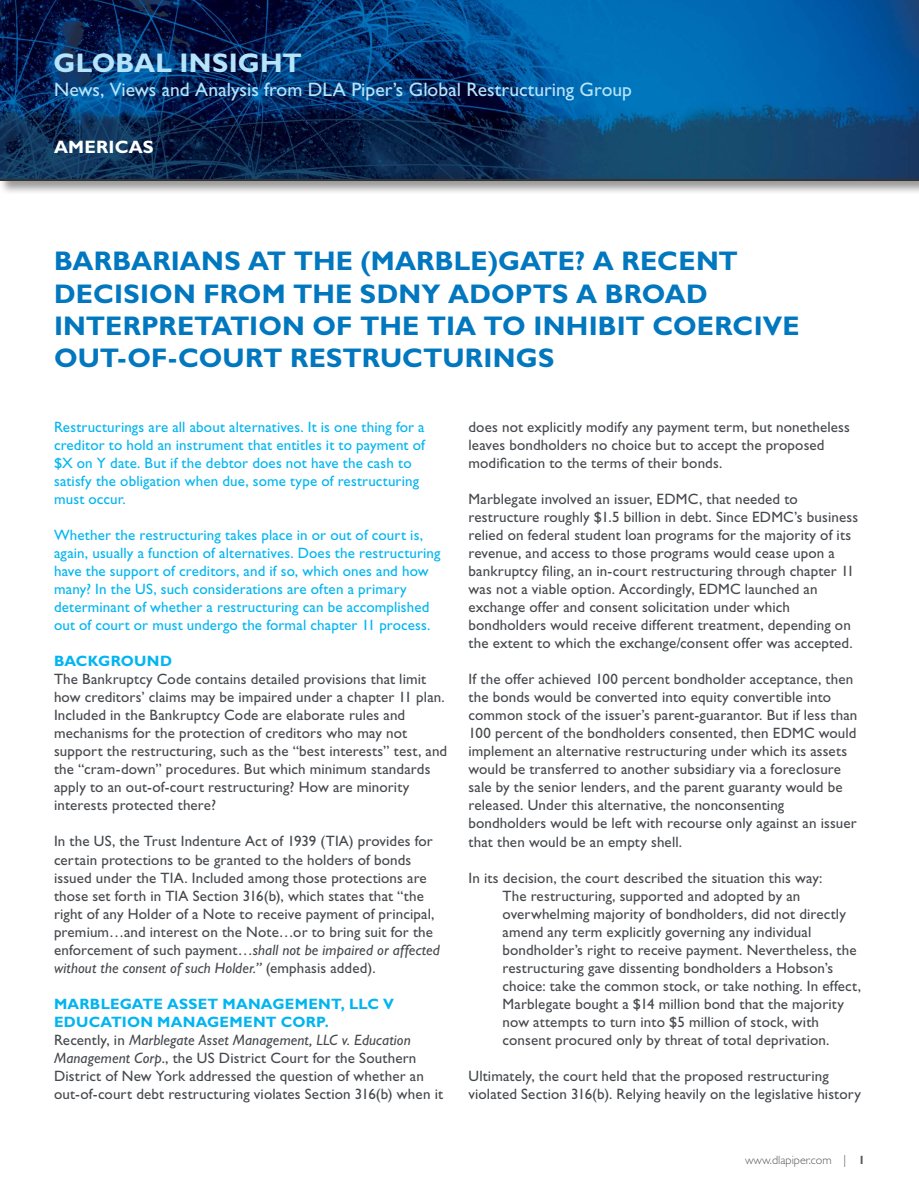
<style>
.page{position:relative;width:919px;height:1187px;background:#fff}
.page>*{position:absolute;margin:0;border:0;box-sizing:border-box;transform-origin:0 0}
.t1{font:700 27px/32.4px "Gill Sans Std";letter-spacing:.005em;color:#0077be}
.t2{font:700 27px "Gill Sans Std";letter-spacing:.005em;color:#b6e4fa}
.t3{font:19.5px "Gill Sans Std";color:#b6e4fa}
.t4{font:700 18px "Gill Sans Std";letter-spacing:.01em;color:#fff}
.t5{font:15px/18px "Gill Sans Std";letter-spacing:.01em;color:#46494d}
.t6{font:15px/18px "Gill Sans Std";letter-spacing:.01em;color:#00b5f1}
.t7{font:700 15px "Gill Sans Std";letter-spacing:.015em;color:#00b5f1}
.t8{font:300 12px "Gill Sans Std";color:#58595b}
.s1{font-style:italic}
.s2{font-weight:700;color:#00b5f1}
.s3{font-weight:700}
</style>
<div class="page">
<div style="left:0;top:0;width:918px;height:195px;background:#000;opacity:.4"></div>
<img style="left:0;top:0;width:918px;height:178px">
<h1 class="t2" style="left:54px;top:47px;width:250px">GLOBAL INSIGHT</h1>
<h2 class="t3" style="left:54px;top:78px;width:579px">News, Views and Analysis from DLA Piper’s Global Restructuring Group</h2>
<p class="t4" style="left:54px;top:137px;width:101px">AMERICAS</p>
<h1 class="t1" style="left:54px;top:245px;width:747px">BARBARIANS AT THE (MARBLE)GATE? A RECENT DECISION FROM THE SDNY ADOPTS A BROAD INTERPRETATION OF THE TIA TO INHIBIT COERCIVE OUT-OF-COURT RESTRUCTURINGS</h1>
<p class="t6" style="left:54px;top:418px;width:372px">Restructurings are all about alternatives. It is one thing for a creditor to hold an instrument that entitles it to payment of $X on Y date. But if the debtor does not have the cash to satisfy the obligation when due, some type of restructuring must occur.</p>
<p class="t6" style="left:54px;top:526px;width:388px">Whether the restructuring takes place in or out of court is, again, usually a function of alternatives. Does the restructuring have the support of creditors, and if so, which ones and how many? In the US, such considerations are often a primary determinant of whether a restructuring can be accomplished out of court or must undergo the formal chapter 11 process.</p>
<p class="t7" style="left:54px;top:652px;width:119px">BACKGROUND</p>
<p class="t5" style="left:54px;top:670px;width:395px">The Bankruptcy Code contains detailed provisions that limit how creditors’ claims may be impaired under a chapter 11 plan.<br>Included in the Bankruptcy Code are elaborate rules and mechanisms for the protection of creditors who may not support the restructuring, such as the “best interests” test, and the “cram-down” procedures. But which minimum standards apply to an out-of-court restructuring? How are minority interests protected there?</p>
<p class="t5" style="left:54px;top:832px;width:387px">In the US, the Trust Indenture Act of 1939 (TIA) provides for certain protections to be granted to the holders of bonds issued under the TIA. Included among those protections are those set forth in TIA Section 316(b), which states that “the right of any Holder of a Note to receive payment of principal, premium…and interest on the Note…or to bring suit for the enforcement of such payment…<span class="s1">shall not be impaired or affected without the consent of such Holder.”</span> (emphasis added).</p>
<p class="t5" style="left:54px;top:994px;width:390px"><span class="s2">MARBLEGATE ASSET MANAGEMENT, LLC V EDUCATION MANAGEMENT CORP.<br></span>Recently, in <span class="s1">Marblegate Asset Management, LLC v. Education Management Corp</span>., the US District Court for the Southern District of New York addressed the question of whether an out-of-court debt restructuring violates Section 316(b) when it</p>
<p class="t5" style="left:468px;top:418px;width:383px">does not explicitly modify any payment term, but nonetheless leaves bondholders no choice but to accept the proposed modification to the terms of their bonds.</p>
<p class="t5" style="left:468px;top:490px;width:391px">Marblegate involved an issuer, EDMC, that needed to restructure roughly $1.5 billion in debt. Since EDMC’s business relied on federal student loan programs for the majority of its revenue, and access to those programs would cease upon a bankruptcy filing, an in-court restructuring through chapter 11 was not a viable option. Accordingly, EDMC launched an exchange offer and consent solicitation under which bondholders would receive different treatment, depending on the extent to which the exchange/consent offer was accepted.</p>
<p class="t5" style="left:468px;top:670px;width:390px">If the offer achieved 100 percent bondholder acceptance, then the bonds would be converted into equity convertible into common stock of the issuer’s parent-guarantor. But if less than 100 percent of the bondholders consented, then EDMC would implement an alternative restructuring under which its assets would be transferred to another subsidiary via a foreclosure sale by the senior lenders, and the parent guaranty would be released. Under this alternative, the nonconsenting bondholders would be left with recourse only against an issuer that then would be an empty shell.</p>
<p class="t5" style="left:502px;top:868px;width:360px;text-indent:-34px">In its decision, the court described the situation this way:<br>The restructuring, supported and adopted by an overwhelming majority of bondholders, did not directly amend any term explicitly governing any individual bondholder’s right to receive payment. Nevertheless, the restructuring gave dissenting bondholders a Hobson’s choice: take the common stock, or take nothing. In effect, Marblegate bought a $14 million bond that the majority now attempts to turn into $5 million of stock, with consent procured only by threat of total deprivation.</p>
<p class="t5" style="left:468px;top:1066px;width:394px">Ultimately, the court held that the proposed restructuring violated Section 316(b). Relying heavily on the legislative history</p>
<p class="t8" style="left:745px;top:1153px;width:121px">www.dlapiper.com | <span class="s3">1</span></p>
</div>
